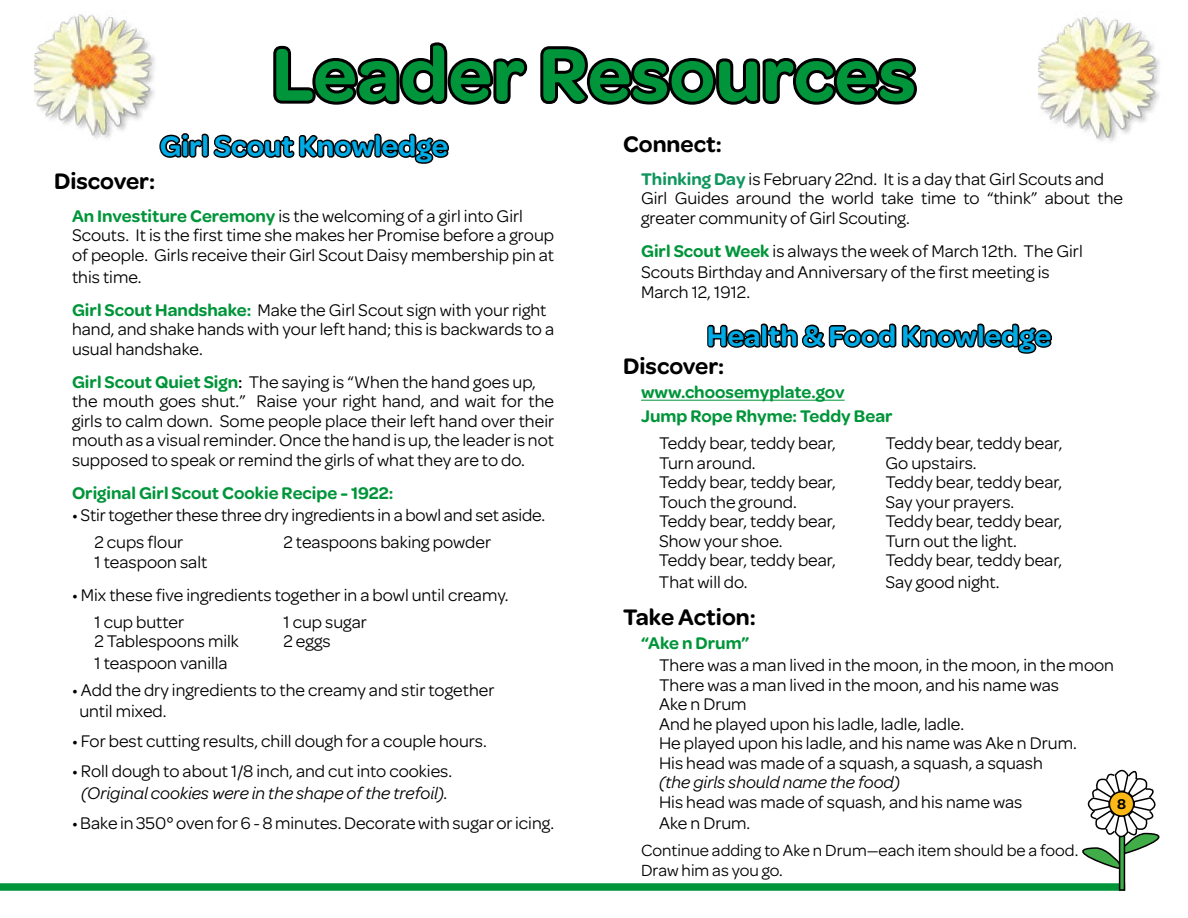
<style>
.page{position:relative;width:1188px;height:918px;background:#fff}
.page>*{position:absolute;margin:0;border:0;box-sizing:border-box;transform-origin:0 0}
.t1{font:600 79.5px "Omnes Girl Scouts";color:#00953a}
.t2{font:600 30px "Omnes Girl Scouts";color:#00abe6}
.t3{font:600 24px "Omnes Girl Scouts";color:#000}
.t4{font:18px/19.5px "Omnes Girl Scouts";color:#000}
.t5{font:600 18px/24px "Omnes Girl Scouts";color:#00953a}
.t6{font:italic 18px "Omnes Girl Scouts";color:#000}
.t7{font:17.25px/19.5px "Omnes Girl Scouts";color:#000}
.t8{font:600 15px "Omnes Girl Scouts";color:#000}
.s1{font-weight:600;color:#00953a}
.s2{font-weight:500}
.s3{font-weight:600;color:#0f955e}
</style>
<div class="page">
<div style="left:0;top:883px;width:1125px;height:8px;background:#00953a"></div>
<div style="left:1119px;top:804px;width:6px;height:87px;border:2px solid #000"></div>
<svg style="left:1082px;top:769px;width:78px;height:100px"></svg>
<svg style="left:166px;top:133px;width:284px;height:31px"></svg>
<hr style="left:641px;top:400px;width:204px;height:1px;background:#00953a">
<svg style="left:707px;top:323px;width:345px;height:31px"></svg>
<svg style="left:273px;top:42px;width:255px;height:63px"></svg>
<svg style="left:540px;top:46px;width:377px;height:59px"></svg>
<img style="left:34px;top:14px;width:145px;height:143px">
<img style="left:1039px;top:17px;width:121px;height:125px">
<h1 class="t1" style="left:272px;top:17px;width:646px">Leader Resources</h1>
<h2 class="t2" style="left:160px;top:125px;width:290px">Girl Scout Knowledge</h2>
<h3 class="t3" style="left:54px;top:164px;width:103px">Discover:</h3>
<p class="t4" style="left:72px;top:205px;width:484px"><span class="s1">An Investiture Ceremony</span> is the welcoming of a girl into Girl<br>Scouts. It is the first time she makes her Promise before a group of people. Girls receive their Girl Scout Daisy membership pin at</p>
<p class="t4" style="left:72px;top:259px;width:476px;line-height:33px">this time.<br><span class="s1">Girl Scout Handshake:</span> Make the Girl Scout sign with your right</p>
<p class="t4" style="left:72px;top:318px;width:484px">hand, and shake hands with your left hand; this is backwards to a usual handshake.</p>
<p class="t4" style="left:72px;top:371px;width:484px"><span class="s1">Girl Scout Quiet Sign</span><span class="s2">:</span> The saying is “When the hand goes up, the mouth goes shut.” Raise your right hand, and wait for the girls to calm down. Some people place their left hand over their mouth as a visual reminder. Once the hand is up, the leader is not supposed to speak or remind the girls of what they are to do.</p>
<p class="t5" style="left:72px;top:480px;width:323px">Original Girl Scout Cookie Recipe - 1922:</p>
<p class="t4" style="left:94px;top:501px;width:452px;line-height:27px;text-indent:-22px">• Stir together these three dry ingredients in a bowl and set aside.<br>2 cups flour</p>
<p class="t4" style="left:284px;top:531px;width:209px">2 teaspoons baking powder</p>
<p class="t4" style="left:94px;top:551px;width:114px">1 teaspoon salt</p>
<p class="t4" style="left:94px;top:580px;width:416px;line-height:27px;text-indent:-22px">• Mix these five ingredients together in a bowl until creamy.<br>1 cup butter</p>
<p class="t4" style="left:284px;top:611px;width:85px">1 cup sugar</p>
<p class="t4" style="left:94px;top:630px;width:146px">2 Tablespoons milk</p>
<p class="t4" style="left:284px;top:630px;width:49px">2 eggs</p>
<p class="t4" style="left:94px;top:652px;width:135px">1 teaspoon vanilla</p>
<p class="t4" style="left:80px;top:678px;width:416px;line-height:21.6px;text-indent:-8px">• Add the dry ingredients to the creamy and stir together until mixed.</p>
<p class="t4" style="left:72px;top:730px;width:416px">• For best cutting results, chill dough for a couple hours.</p>
<p class="t4" style="left:72px;top:760px;width:382px">• Roll dough to about 1/8 inch, and cut into cookies.</p>
<p class="t6" style="left:81px;top:781px;width:368px">(Original cookies were in the shape of the trefoil).</p>
<p class="t4" style="left:72px;top:812px;width:484px">• Bake in 350° oven for 6 - 8 minutes. Decorate with sugar or icing.</p>
<h3 class="t3" style="left:623px;top:127px;width:100px">Connect:</h3>
<p class="t4" style="left:641px;top:168px;width:484px"><span class="s3">Thinking Day</span> is February 22nd. It is a day that Girl Scouts and<br>Girl Guides around the world take time to “think” about the greater community of Girl Scouting.</p>
<p class="t4" style="left:641px;top:239px;width:443px;line-height:21.6px"><span class="s1">Girl Scout Week</span> is always the week of March 12th. The Girl<br>Scouts Birthday and Anniversary of the first meeting is</p>
<p class="t4" style="left:641px;top:281px;width:111px">March 12, 1912.</p>
<h2 class="t2" style="left:707px;top:314px;width:346px">Health &amp; Food Knowledge</h2>
<h3 class="t3" style="left:623px;top:349px;width:103px">Discover:</h3>
<p class="t5" style="left:641px;top:379px;width:253px">www.choosemyplate.gov<br>Jump Rope Rhyme: Teddy Bear</p>
<p class="t4" style="left:659px;top:433px;width:178px">Teddy bear, teddy bear,</p>
<p class="t4" style="left:886px;top:433px;width:178px">Teddy bear, teddy bear,</p>
<p class="t4" style="left:659px;top:452px;width:98px">Turn around.</p>
<p class="t4" style="left:886px;top:452px;width:93px">Go upstairs.</p>
<p class="t4" style="left:659px;top:472px;width:178px">Teddy bear, teddy bear,</p>
<p class="t4" style="left:886px;top:472px;width:178px">Teddy bear, teddy bear,</p>
<p class="t4" style="left:659px;top:491px;width:139px">Touch the ground.</p>
<p class="t4" style="left:886px;top:491px;width:130px">Say your prayers.</p>
<p class="t4" style="left:659px;top:511px;width:178px">Teddy bear, teddy bear,</p>
<p class="t4" style="left:886px;top:511px;width:178px">Teddy bear, teddy bear,</p>
<p class="t4" style="left:659px;top:530px;width:125px">Show your shoe.</p>
<p class="t4" style="left:886px;top:530px;width:133px">Turn out the light.</p>
<p class="t4" style="left:659px;top:550px;width:178px">Teddy bear, teddy bear,</p>
<p class="t4" style="left:885px;top:550px;width:178px">Teddy bear, teddy bear,</p>
<p class="t4" style="left:659px;top:571px;width:90px">That will do.</p>
<p class="t4" style="left:885px;top:571px;width:116px">Say good night.</p>
<h3 class="t3" style="left:623px;top:600px;width:134px">Take Action:</h3>
<p class="t5" style="left:641px;top:631px;width:110px">“Ake n Drum”</p>
<p class="t4" style="left:659px;top:654px;width:456px">There was a man lived in the moon, in the moon, in the moon There was a man lived in the moon, and his name was<br>Ake n Drum<br>And he played upon his ladle, ladle, ladle.<br>He played upon his ladle, and his name was Ake n Drum.<br>His head was made of a squash, a squash, a squash</p>
<p class="t6" style="left:659px;top:770px;width:243px">(the girls should name the food)</p>
<p class="t4" style="left:659px;top:790px;width:365px;line-height:21.6px">His head was made of squash, and his name was<br>Ake n Drum.</p>
<p class="t7" style="left:641px;top:840px;width:439px">Continue adding to Ake n Drum—each item should be a food.<br>Draw him as you go.</p>
<p class="t8" style="left:1117px;top:793px;width:10px">8</p>
</div>
